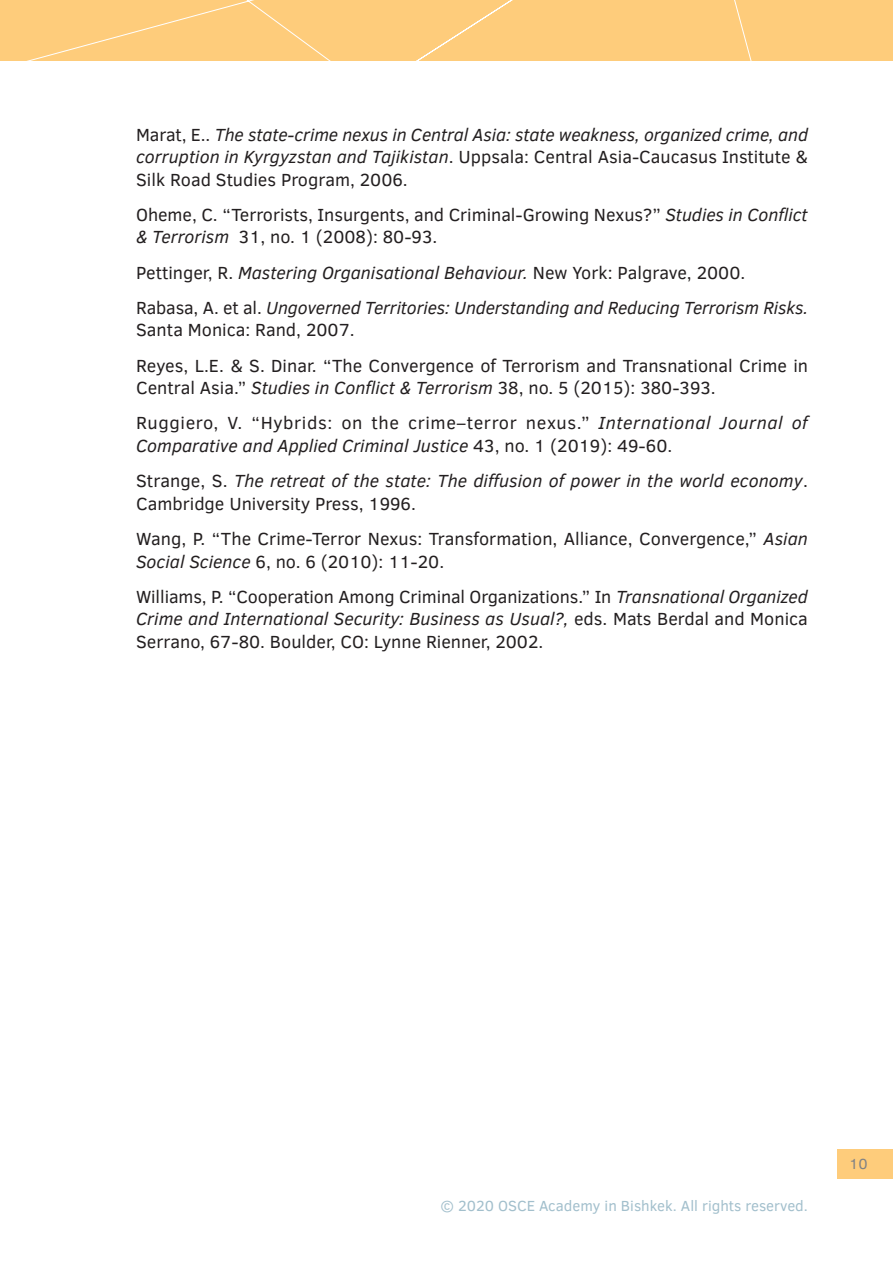
<style>
.page{position:relative;width:893px;height:1263px;background:#fff}
.page>*{position:absolute;margin:0;border:0;box-sizing:border-box;transform-origin:0 0}
.t1{font:18px/22.5px "Clear Sans";color:#231f20}
.t2{font:italic 18px/22.5px "Clear Sans";letter-spacing:-.005em;color:#231f20}
.t3{font:18px/22.5px "Clear Sans";letter-spacing:.03em;color:#231f20}
.t4{font:15px "Clear Sans";color:#a2bfcc}
.t5{font:15px "Clear Sans";color:#808285}
.s1{font-style:normal}
.s2{font-style:italic}
</style>
<div class="page">
<div style="left:837px;top:1149px;width:56px;height:30px;background:#fecc7b"></div>
<div style="left:0;top:0;width:893px;height:60px;background:#fecc7b"></div>
<svg style="left:30px;top:0;width:722px;height:60px"></svg>
<p class="t2" style="left:136px;top:123px;width:673px;text-align:justify"><span class="s1">Marat, E..</span> The state-crime nexus in Central Asia: state weakness, organized crime, and corruption in Kyrgyzstan and Tajikistan<span class="s1">. Uppsala: Central Asia-Caucasus Institute &amp; Silk Road Studies Program, 2006.</span></p>
<p class="t1" style="left:136px;top:203px;width:673px">Oheme, C. “Terrorists, Insurgents, and Criminal-Growing Nexus?” <span class="s2">Studies in Conflict &amp; Terrorism</span> 31, no. 1 (2008): 80-93.</p>
<p class="t1" style="left:136px;top:261px;width:611px">Pettinger, R. <span class="s2">Mastering Organisational Behaviour.</span> New York: Palgrave, 2000.</p>
<p class="t2" style="left:136px;top:296px;width:674px"><span class="s1">Rabasa, A. et al.</span> Ungoverned Territories: Understanding and Reducing Terrorism Risks.<br><span class="s1">Santa Monica: Rand, 2007.</span></p>
<p class="t1" style="left:136px;top:354px;width:673px">Reyes, L.E. &amp; S. Dinar. “The Convergence of Terrorism and Transnational Crime in<br>Central Asia.” <span class="s2">Studies in Conflict &amp; Terrorism</span> 38, no. 5 (2015): 380-393.</p>
<p class="t3" style="left:136px;top:412px;width:673px">Ruggiero, V. “Hybrids: on the crime–terror nexus.” <span class="s2">International Journal of<br>Comparative and Applied Criminal Justice</span> 43, no. 1 (2019): 49-60.</p>
<p class="t2" style="left:136px;top:469px;width:673px"><span class="s1">Strange, S.</span> The retreat of the state: The diffusion of power in the world economy<span class="s1">.<br>Cambridge University Press, 1996.</span></p>
<p class="t1" style="left:136px;top:527px;width:673px">Wang, P. “The Crime-Terror Nexus: Transformation, Alliance, Convergence,” <span class="s2">Asian<br>Social Science</span> 6, no. 6 (2010): 11-20.</p>
<p class="t1" style="left:136px;top:585px;width:673px;text-align:justify">Williams, P. “Cooperation Among Criminal Organizations.” In <span class="s2">Transnational Organized Crime and International Security: Business as Usual?,</span> eds. Mats Berdal and Monica Serrano, 67-80. Boulder, CO: Lynne Rienner, 2002.</p>
<p class="t4" style="left:440px;top:1195px;width:369px">© 2020 OSCE Academy in Bishkek. All rights reserved.</p>
<p class="t5" style="left:849px;top:1154px;width:20px">10</p>
</div>
